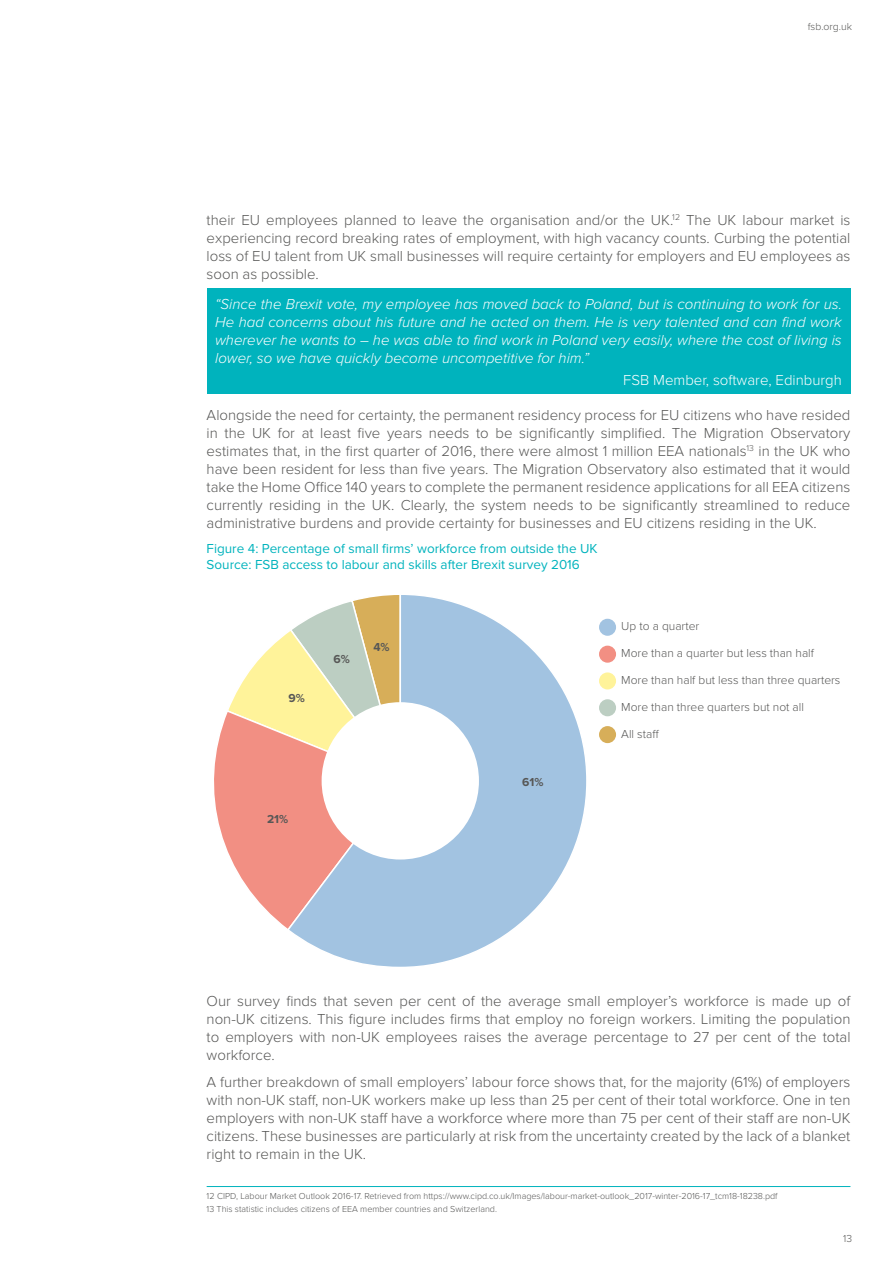
<style>
.page{position:relative;width:893px;height:1263px;background:#fff}
.page>*{position:absolute;margin:0;border:0;box-sizing:border-box;transform-origin:0 0}
.t1{font:300 15px/18px "Proxima Nova";color:#575756;text-align:justify}
.t2{font:italic 300 15px/18px "Proxima Nova";color:#fff;text-align:justify}
.t3{font:300 15px "Proxima Nova";color:#fff}
.t4{font:13.5px/16.2px "Proxima Nova";color:#00b3bd}
.t5{font:300 12px "Proxima Nova";color:#575756}
.t6{font:700 12px "Proxima Nova";color:#575756}
.t7{font:300 10.5px "Proxima Nova";color:#575756}
.t8{font:300 9px/12.9px "Proxima Nova";color:#575756}
</style>
<div class="page">
<div style="left:207px;top:289px;width:643px;height:105px;background:#00b3bd"></div>
<svg style="left:214px;top:634px;width:72px;height:294px"></svg>
<svg style="left:286px;top:595px;width:301px;height:372px"></svg>
<div style="left:322px;top:702px;width:157px;height:157px;background:#fff;border-radius:50%"></div>
<div style="left:599px;top:619px;width:17px;height:17px;background:#a2c3e1;border-radius:50%"></div>
<div style="left:599px;top:646px;width:17px;height:17px;background:#f28f83;border-radius:50%"></div>
<div style="left:599px;top:672px;width:17px;height:17px;background:#fff39a;border-radius:50%"></div>
<div style="left:599px;top:699px;width:17px;height:17px;background:#bccec2;border-radius:50%"></div>
<div style="left:599px;top:726px;width:17px;height:17px;background:#d7ae59;border-radius:50%"></div>
<hr style="left:207px;top:1186px;width:643px;height:1px;background:#00b3bd">
<p class="t7" style="left:808px;top:20px;width:46px">fsb.org.uk</p>
<p class="t1" style="left:207px;top:211px;width:645px">their EU employees planned to leave the organisation and/or the UK.<sup>12</sup> The UK labour market is experiencing record breaking rates of employment, with high vacancy counts. Curbing the potential loss of EU talent from UK small businesses will require certainty for employers and EU employees as soon as possible.</p>
<p class="t2" style="left:215px;top:295px;width:628px">“Since the Brexit vote, my employee has moved back to Poland, but is continuing to work for us.<br>He had concerns about his future and he acted on them. He is very talented and can find work wherever he wants to – he was able to find work in Poland very easily, where the cost of living is lower, so we have quickly become uncompetitive for him.”</p>
<p class="t3" style="left:623px;top:372px;width:220px">FSB Member, software, Edinburgh</p>
<p class="t1" style="left:207px;top:407px;width:645px">Alongside the need for certainty, the permanent residency process for EU citizens who have resided in the UK for at least five years needs to be significantly simplified. The Migration Observatory estimates that, in the first quarter of 2016, there were almost 1 million EEA nationals<sup>13</sup> in the UK who have been resident for less than five years. The Migration Observatory also estimated that it would take the Home Office 140 years to complete the permanent residence applications for all EEA citizens currently residing in the UK. Clearly, the system needs to be significantly streamlined to reduce administrative burdens and provide certainty for businesses and EU citizens residing in the UK.</p>
<p class="t4" style="left:207px;top:541px;width:392px">Figure 4: Percentage of small firms’ workforce from outside the UK<br>Source: FSB access to labour and skills after Brexit survey 2016</p>
<p class="t6" style="left:288px;top:691px;width:18px">9%</p>
<p class="t6" style="left:333px;top:652px;width:18px">6%</p>
<p class="t6" style="left:373px;top:640px;width:18px">4%</p>
<p class="t6" style="left:267px;top:812px;width:23px">21%</p>
<p class="t6" style="left:522px;top:775px;width:23px">61%</p>
<p class="t5" style="left:621px;top:619px;width:80px">Up to a quarter</p>
<p class="t5" style="left:621px;top:646px;width:194px">More than a quarter but less than half</p>
<p class="t5" style="left:621px;top:673px;width:221px">More than half but less than three quarters</p>
<p class="t5" style="left:621px;top:700px;width:184px">More than three quarters but not all</p>
<p class="t5" style="left:621px;top:727px;width:33px">All sta</p>
<p class="t1" style="left:207px;top:993px;width:645px">Our survey finds that seven per cent of the average small employer’s workforce is made up of non-UK citizens. This figure includes firms that employ no foreign workers. Limiting the population to employers with non-UK employees raises the average percentage to 27 per cent of the total workforce.</p>
<p class="t1" style="left:207px;top:1073px;width:645px">A further breakdown of small employers’ labour force shows that, for the majority (61%) of employers with non-UK staff, non-UK workers make up less than 25 per cent of their total workforce. One in ten employers with non-UK staff have a workforce where more than 75 per cent of their staff are non-UK citizens. These businesses are particularly at risk from the uncertainty created by the lack of a blanket right to remain in the UK.</p>
<p class="t8" style="left:207px;top:1190px;width:572px">12 CIPD, Labour Market Outlook 2016-17. Retrieved from https://www.cipd.co.uk/Images/labour-market-outlook_2017-winter-2016-17_tcm18-18238.pdf<br>13 This statistic includes citizens of EEA member countries and Switzerland.</p>
<p class="t7" style="left:843px;top:1232px;width:10px">13</p>
</div>
